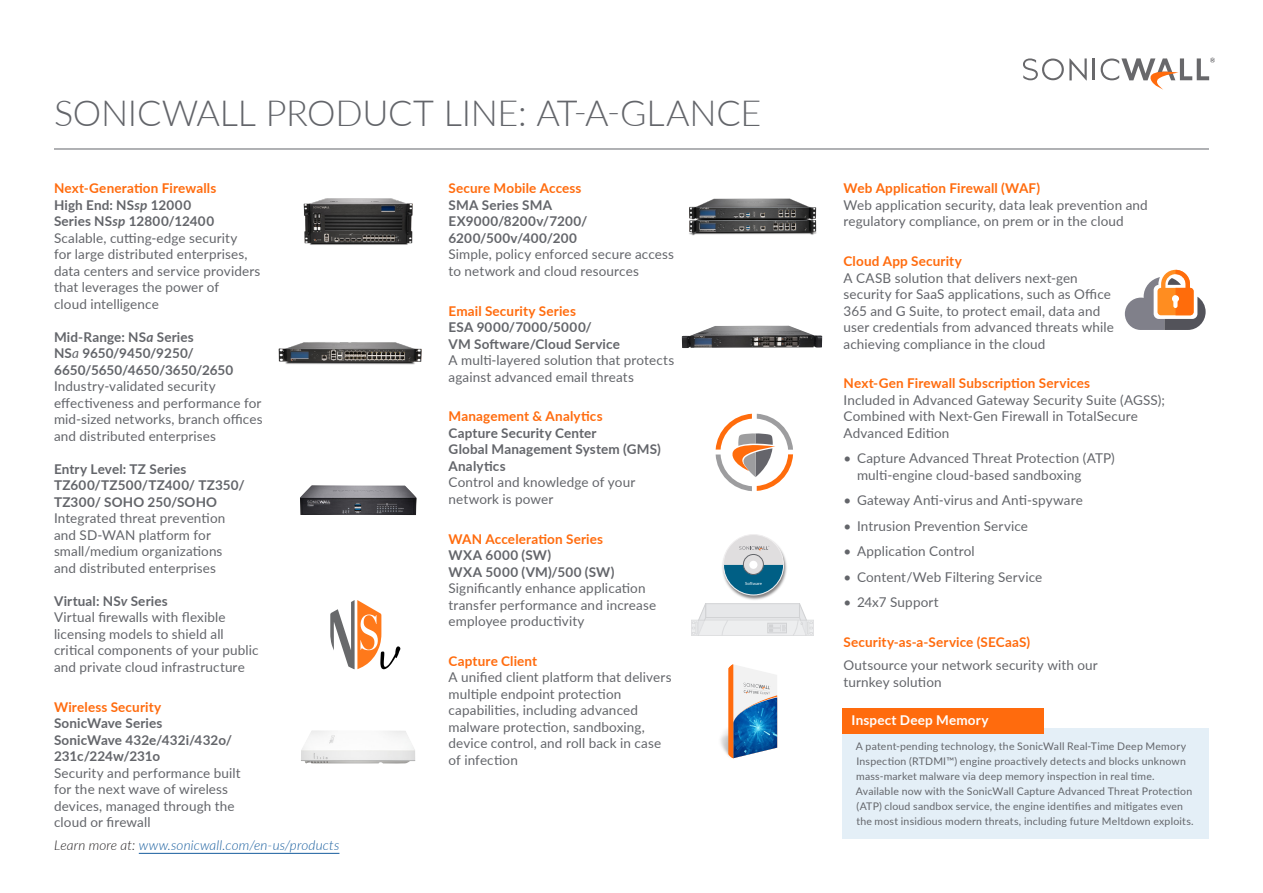
<style>
.page{position:relative;width:1263px;height:893px;background:#fff}
.page>*{position:absolute;margin:0;border:0;box-sizing:border-box;transform-origin:0 0}
.Document_Title_-_Hea{font:300 36px "Lato";letter-spacing:-.01em;color:#63656a}
.Section_Heading_1{font:13.5px/16.5px "Lato";letter-spacing:.01em;color:#63656a}
.Section_Heading_2_Su{font:13.5px/16.5px "Lato";letter-spacing:.01em;color:#63656a}
.Section_Heading_1-2{font:700 13.5px/16.5px "Lato";letter-spacing:.01em;color:#63656a}
.Section_Heading_2_Su-2{font:700 13.5px "Lato";letter-spacing:.01em;color:#ff6b0d}
.Section_Heading_1-3{font:700 13.5px "Lato";letter-spacing:.04em;color:#63656a}
.Image_Caption{font:italic 300 13.5px "Lato";letter-spacing:.01em;color:#175d9e}
.Section_Heading_2_Su-3{font:700 13.5px "Lato";letter-spacing:.015em;color:#fff}
.Section_Heading_1-4{font:700 13.5px "Lato";letter-spacing:-.01em;color:#63656a}
.Section_Heading_1-5{font:10.5px/15px "Lato";letter-spacing:.02em;color:#63656a}
.t1{font:4.2px "Lato";letter-spacing:-.005em;color:#fff}
.s1{font-style:italic}
.s2{font-weight:400;font-style:italic}
.s3{color:#231f20}
</style>
<div class="page">
<hr style="left:54px;top:149px;width:1155px;height:1px;background:#63656a">
<hr style="left:1093px;top:58px;width:2px;height:22px;background:#68686b">
<svg style="left:1023px;top:58px;width:64px;height:22px"></svg>
<svg style="left:1101px;top:58px;width:114px;height:32px"></svg>
<hr style="left:139px;top:853px;width:200px;height:1px;background:#175d9e">
<img style="left:303px;top:198px;width:110px;height:47px">
<img style="left:278px;top:342px;width:144px;height:23px">
<img style="left:300px;top:485px;width:117px;height:30px">
<img style="left:301px;top:730px;width:114px;height:33px">
<img style="left:689px;top:198px;width:128px;height:38px">
<img style="left:722px;top:536px;width:65px;height:64px">
<div style="left:723px;top:535px;width:60px;height:60px;background:#e0dedf;border-radius:50%"></div>
<svg style="left:743px;top:554px;width:20px;height:20px"></svg>
<div style="left:743px;top:554px;width:21px;height:21px;border:1px solid #63656a;border-radius:50%"></div>
<div style="left:749px;top:561px;width:8px;height:8px;background:#fff;border-radius:50%"></div>
<svg style="left:723px;top:564px;width:61px;height:32px"></svg>
<svg style="left:739px;top:546px;width:30px;height:5px"></svg>
<svg style="left:716px;top:414px;width:77px;height:77px"></svg>
<img style="left:682px;top:326px;width:140px;height:22px">
<img style="left:720px;top:729px;width:14px;height:30px">
<svg style="left:728px;top:664px;width:50px;height:94px"></svg>
<hr style="left:704px;top:616px;width:97px;height:4px;background:#e6e7e9">
<div style="left:706px;top:604px;width:93px;height:14px;background:#e6e7e9"></div>
<div style="left:705px;top:603px;width:95px;height:15px;border:1px solid #d1d2d4"></div>
<div style="left:691px;top:620px;width:123px;height:15px;background:#edeeef"></div>
<div style="left:691px;top:620px;width:123px;height:16px;border:1px solid #d1d2d4"></div>
<svg style="left:722px;top:620px;width:6px;height:15px"></svg>
<svg style="left:692px;top:603px;width:14px;height:33px"></svg>
<svg style="left:793px;top:603px;width:20px;height:33px"></svg>
<svg style="left:767px;top:623px;width:20px;height:10px"></svg>
<svg style="left:330px;top:600px;width:70px;height:69px"></svg>
<div style="left:842px;top:728px;width:367px;height:110px;background:#e4eff7"></div>
<div style="left:842px;top:708px;width:201px;height:26px;background:#ff6b0d"></div>
<svg style="left:1125px;top:270px;width:80px;height:60px"></svg>
<p class="Document_Title_-_Hea" style="left:54px;top:88px;width:709px">SONICWALL PRODUCT LINE: AT-A-GLANCE</p>
<p class="Section_Heading_2_Su-2" style="left:54px;top:179px;width:164px">Next-Generation Firewalls</p>
<p class="Section_Heading_1-2" style="left:54px;top:196px;width:139px">High End: NS<span class="s1">sp</span> 12000</p>
<p class="Section_Heading_1-2" style="left:54px;top:213px;width:162px">Series NS<span class="s1">sp</span> 12800/12400</p>
<p class="Section_Heading_1" style="left:54px;top:229px;width:208px">Scalable, cutting-edge security<br>for large distributed enterprises, data centers and service providers that leverages the power of<br>cloud intelligence</p>
<p class="Section_Heading_1-2" style="left:54px;top:328px;width:141px">Mid-Range: NS<span class="s1">a</span> Series</p>
<p class="Section_Heading_1-2" style="left:54px;top:345px;width:141px">NS<span class="s2">a</span> 9650/9450/9250/</p>
<p class="Section_Heading_1-2" style="left:54px;top:361px;width:181px">6650/5650/4650/3650/2650</p>
<p class="Section_Heading_1" style="left:54px;top:378px;width:210px">Industry-validated security effectiveness and performance for mid-sized networks, branch offices and distributed enterprises</p>
<p class="Section_Heading_1-2" style="left:54px;top:460px;width:134px">Entry Level: TZ Series</p>
<p class="Section_Heading_1-2" style="left:54px;top:477px;width:192px">TZ600/TZ500/TZ400/ TZ350/</p>
<p class="Section_Heading_1-2" style="left:54px;top:493px;width:165px">TZ300/ SOHO 250/SOHO</p>
<p class="Section_Heading_1" style="left:54px;top:510px;width:173px">Integrated threat prevention and SD-WAN platform for small/medium organizations and distributed enterprises</p>
<p class="Section_Heading_1-2" style="left:54px;top:592px;width:115px">Virtual: NS<span class="s1">v</span> Series</p>
<p class="Section_Heading_1" style="left:54px;top:609px;width:206px">Virtual firewalls with flexible licensing models to shield all critical components of your public and private cloud infrastructure</p>
<p class="Section_Heading_2_Su-2" style="left:54px;top:697px;width:109px">Wireless Security</p>
<p class="Section_Heading_1-2" style="left:54px;top:714px;width:110px">SonicWave Series</p>
<p class="Section_Heading_1-2" style="left:54px;top:731px;width:180px">SonicWave 432e/432i/432o/</p>
<p class="Section_Heading_1-4" style="left:54px;top:746px;width:108px">231c/224w/231o</p>
<p class="Section_Heading_1" style="left:54px;top:764px;width:188px">Security and performance built for the next wave of wireless devices, managed through the cloud or firewall</p>
<p class="Image_Caption" style="left:54px;top:836px;width:287px"><span class="s3">Learn more at:</span> www.sonicwall.com/en-us/products</p>
<p class="Section_Heading_2_Su-2" style="left:448px;top:179px;width:134px">Secure Mobile Access</p>
<p class="Section_Heading_1-2" style="left:448px;top:196px;width:140px">SMA Series SMA<br>EX9000/8200v/7200/</p>
<p class="Section_Heading_1-2" style="left:448px;top:229px;width:130px">6200/500v/400/200</p>
<p class="Section_Heading_1" style="left:448px;top:246px;width:227px">Simple, policy enforced secure access to network and cloud resources</p>
<p class="Section_Heading_2_Su-2" style="left:448px;top:301px;width:129px">Email Security Series</p>
<p class="Section_Heading_1-3" style="left:448px;top:317px;width:145px">ESA 9000/7000/5000/</p>
<p class="Section_Heading_1-2" style="left:448px;top:335px;width:173px">VM Software/Cloud Service</p>
<p class="Section_Heading_1" style="left:448px;top:351px;width:227px">A multi-layered solution that protects against advanced email threats</p>
<p class="Section_Heading_2_Su-2" style="left:448px;top:407px;width:156px">Management &amp; Analytics</p>
<p class="Section_Heading_1-2" style="left:448px;top:424px;width:150px">Capture Security Center</p>
<p class="Section_Heading_1-2" style="left:448px;top:441px;width:214px">Global Management System (GMS)<br>Analytics</p>
<p class="Section_Heading_1" style="left:448px;top:474px;width:188px">Control and knowledge of your network is power</p>
<p class="Section_Heading_2_Su-2" style="left:448px;top:529px;width:156px">WAN Acceleration Series</p>
<p class="Section_Heading_1-3" style="left:448px;top:545px;width:104px">WXA 6000 (SW)</p>
<p class="Section_Heading_1-3" style="left:448px;top:562px;width:167px">WXA 5000 (VM)/500 (SW)</p>
<p class="Section_Heading_1" style="left:448px;top:579px;width:209px">Significantly enhance application transfer performance and increase employee productivity</p>
<p class="Section_Heading_2_Su-2" style="left:448px;top:651px;width:90px">Capture Client</p>
<p class="Section_Heading_2_Su" style="left:448px;top:669px;width:224px">A unified client platform that delivers multiple endpoint protection capabilities, including advanced malware protection, sandboxing, device control, and roll back in case of infection</p>
<p class="t1" style="left:745px;top:580px;width:18px">Software</p>
<p class="Section_Heading_2_Su-2" style="left:843px;top:179px;width:198px">Web Application Firewall (WAF)</p>
<p class="Section_Heading_2_Su" style="left:843px;top:196px;width:306px">Web application security, data leak prevention and regulatory compliance, on prem or in the cloud</p>
<p class="Section_Heading_2_Su-2" style="left:843px;top:251px;width:120px">Cloud App Security</p>
<p class="Section_Heading_2_Su" style="left:843px;top:269px;width:272px">A CASB solution that delivers next-gen security for SaaS applications, such as Office 365 and G Suite, to protect email, data and user credentials from advanced threats while achieving compliance in the cloud</p>
<p class="Section_Heading_2_Su-2" style="left:843px;top:374px;width:248px">Next-Gen Firewall Subscription Services</p>
<p class="Section_Heading_2_Su" style="left:843px;top:391px;width:323px">Included in Advanced Gateway Security Suite (AGSS);<br>Combined with Next-Gen Firewall in TotalSecure<br>Advanced Edition</p>
<p class="Section_Heading_2_Su" style="left:857px;top:450px;width:259px;text-indent:-14px">• Capture Advanced Threat Protection (ATP) multi-engine cloud-based sandboxing</p>
<p class="Section_Heading_2_Su" style="left:843px;top:492px;width:241px">• Gateway Anti-virus and Anti-spyware</p>
<p class="Section_Heading_2_Su" style="left:843px;top:517px;width:186px">• Intrusion Prevention Service</p>
<p class="Section_Heading_2_Su" style="left:843px;top:543px;width:133px">• Application Control</p>
<p class="Section_Heading_2_Su" style="left:843px;top:568px;width:200px">• Content/Web Filtering Service</p>
<p class="Section_Heading_2_Su" style="left:843px;top:594px;width:97px">• 24x7 Support</p>
<p class="Section_Heading_2_Su-2" style="left:843px;top:632px;width:188px">Security-as-a-Service (SECaaS)</p>
<p class="Section_Heading_2_Su" style="left:843px;top:657px;width:256px">Outsource your network security with our turnkey solution</p>
<p class="Section_Heading_2_Su-3" style="left:851px;top:710px;width:138px">Inspect Deep Memory</p>
<p class="Section_Heading_1-5" style="left:856px;top:738px;width:339px">A patent-pending technology, the SonicWall Real-Time Deep Memory Inspection (RTDMI™) engine proactively detects and blocks unknown mass-market malware via deep memory inspection in real time.<br>Available now with the SonicWall Capture Advanced Threat Protection (ATP) cloud sandbox service, the engine identifies and mitigates even the most insidious modern threats, including future Meltdown exploits.</p>
</div>
